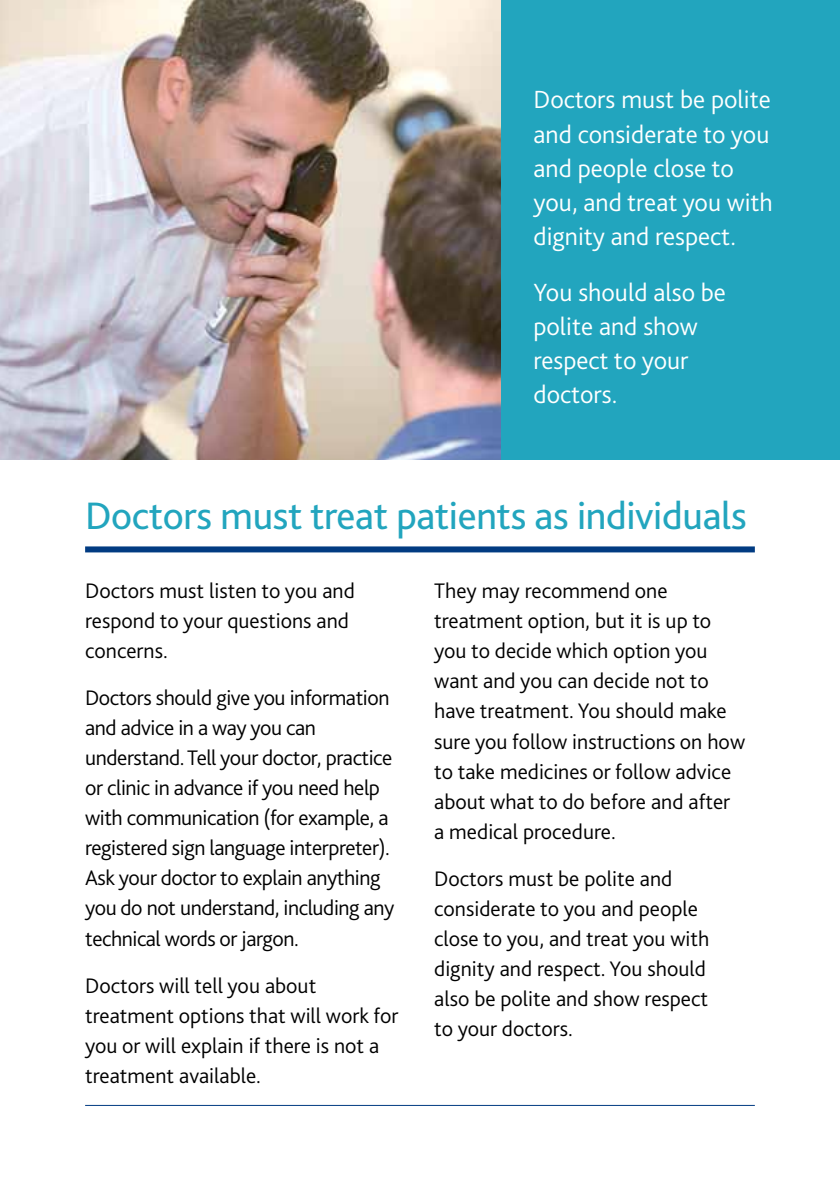
<style>
.page{position:relative;width:840px;height:1191px;background:#fff}
.page>*{position:absolute;margin:0;border:0;box-sizing:border-box;transform-origin:0 0}
.t1{font:40px "Bliss 2";letter-spacing:-.01em;color:#22a5be}
.t2{font:300 26px/34px "Bliss 2";color:#fff}
.t3{font:300 22px/30px "Bliss 2";color:#000}
.t4{font:300 22px/30px "Bliss 2";letter-spacing:-.02em;color:#000}
</style>
<div class="page">
<hr style="left:85px;top:1105px;width:669px;height:1px;background:#013b82">
<div style="left:85px;top:546px;width:669px;height:6px;background:#013b82"></div>
<div style="left:500px;top:0;width:339px;height:459px;background:#22a5be"></div>
<img style="left:0;top:0;width:500px;height:459px">
<p class="t2" style="left:533px;top:82px;width:241px">Doctors must be polite and considerate to you and people close to you, and treat you with dignity and respect.</p>
<p class="t2" style="left:533px;top:275px;width:194px">You should also be polite and show respect to your doctors.</p>
<h1 class="t1" style="left:85px;top:491px;width:662px">Doctors must treat patients as individuals</h1>
<p class="t3" style="left:85px;top:575px;width:271px">Doctors must listen to you and respond to your questions and concerns.</p>
<p class="t4" style="left:85px;top:682px;width:310px">Doctors should give you information and advice in a way you can understand. Tell your doctor, practice or clinic in advance if you need help with communication (for example, a registered sign language interpreter).<br>Ask your doctor to explain anything you do not understand, including any technical words or jargon.</p>
<p class="t3" style="left:85px;top:969px;width:315px">Doctors will tell you about treatment options that will work for you or will explain if there is not a treatment available.</p>
<p class="t3" style="left:434px;top:575px;width:312px">They may recommend one treatment option, but it is up to you to decide which option you want and you can decide not to have treatment. You should make sure you follow instructions on how to take medicines or follow advice about what to do before and after a medical procedure.</p>
<p class="t3" style="left:434px;top:862px;width:276px">Doctors must be polite and considerate to you and people close to you, and treat you with dignity and respect. You should also be polite and show respect to your doctors.</p>
</div>
